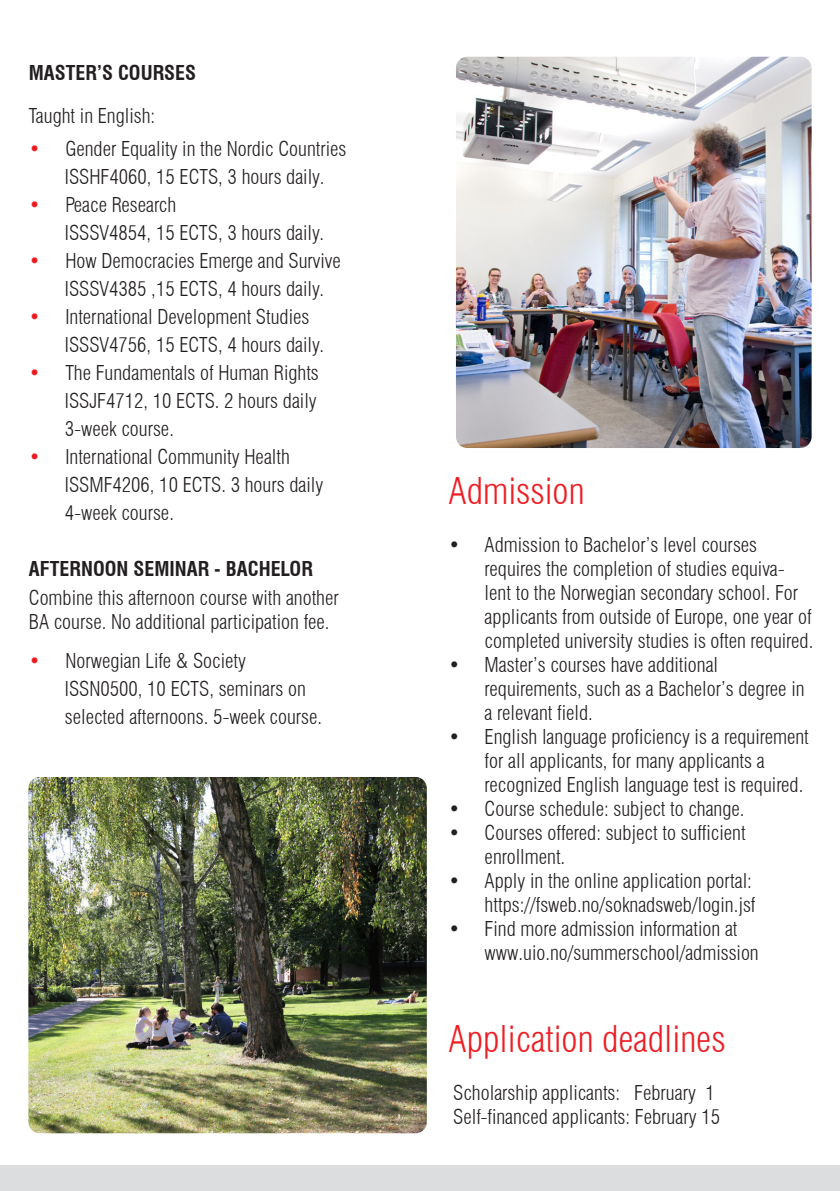
<style>
.page{position:relative;width:840px;height:1191px;background:#fff}
.page>*{position:absolute;margin:0;border:0;box-sizing:border-box;transform-origin:0 0}
.t1{font:300 condensed 36px "Swiss 721 BT";color:#ee1d23}
.t2{font:300 condensed 20px/24px "Swiss 721 BT";color:#231f20}
.t3{font:700 condensed 20px "Swiss 721 BT";color:#231f20}
.s1{color:#ee1d23}
</style>
<div class="page">
<img style="left:455px;top:57px;width:356px;height:391px">
<div style="left:0;top:1165px;width:839px;height:26px;background:#dcdddf"></div>
<img style="left:28px;top:777px;width:398px;height:356px">
<p class="t3" style="left:29px;top:61px;width:169px">MASTER’S COURSES</p>
<p class="t2" style="left:29px;top:104px;width:128px">Taught in English:</p>
<p class="t2" style="left:65px;top:135px;width:283px;line-height:28px;text-indent:-36px"><span class="s1">•</span> Gender Equality in the Nordic Countries<br>ISSHF4060, 15 ECTS, 3 hours daily.</p>
<p class="t2" style="left:65px;top:191px;width:260px;line-height:28px;text-indent:-36px"><span class="s1">•</span> Peace Research<br>ISSSV4854, 15 ECTS, 3 hours daily.</p>
<p class="t2" style="left:65px;top:247px;width:277px;line-height:28px;text-indent:-36px"><span class="s1">•</span> How Democracies Emerge and Survive<br>ISSSV4385 ,15 ECTS, 4 hours daily.</p>
<p class="t2" style="left:65px;top:303px;width:260px;line-height:28px;text-indent:-36px"><span class="s1">•</span> International Development Studies<br>ISSSV4756, 15 ECTS, 4 hours daily.</p>
<p class="t2" style="left:65px;top:359px;width:255px;line-height:28px;text-align:justify;text-indent:-36px"><span class="s1">•</span> The Fundamentals of Human Rights ISSJF4712, 10 ECTS. 2 hours daily 3-week course.</p>
<p class="t2" style="left:65px;top:443px;width:260px;line-height:28px;text-indent:-36px"><span class="s1">•</span> International Community Health<br>ISSMF4206, 10 ECTS. 3 hours daily<br>4-week course.</p>
<p class="t3" style="left:29px;top:557px;width:285px">AFTERNOON SEMINAR - BACHELOR</p>
<p class="t2" style="left:29px;top:586px;width:311px">Combine this afternoon course with another<br>BA course. No additional participation fee.</p>
<p class="t2" style="left:65px;top:646px;width:259px;line-height:28px;text-indent:-36px"><span class="s1">•</span> Norwegian Life &amp; Society<br>ISSN0500, 10 ECTS, seminars on selected afternoons. 5-week course.</p>
<p class="t1" style="left:448px;top:469px;width:137px">Admission</p>
<p class="t2" style="left:484px;top:532px;width:330px;text-indent:-36px">• Admission to Bachelor’s level courses requires the completion of studies equiva&shy;lent to the Norwegian secondary school. For applicants from outside of Europe, one year of completed university studies is often required.</p>
<p class="t2" style="left:484px;top:652px;width:321px;text-indent:-36px">• Master’s courses have additional requirements, such as a Bachelor’s degree in a relevant field.</p>
<p class="t2" style="left:484px;top:724px;width:325px;text-indent:-36px">• English language proficiency is a requirement for all applicants, for many applicants a recognized English language test is required.</p>
<p class="t2" style="left:448px;top:796px;width:297px">• Course schedule: subject to change.</p>
<p class="t2" style="left:484px;top:820px;width:262px;text-indent:-36px">• Courses offered: subject to sufficient enrollment.</p>
<p class="t2" style="left:448px;top:868px;width:308px;text-align:right">• Apply in the online application portal: https://fsweb.no/soknadsweb/login.jsf</p>
<p class="t2" style="left:484px;top:916px;width:275px;text-indent:-36px">• Find more admission information at www.uio.no/summerschool/admission</p>
<p class="t1" style="left:448px;top:1017px;width:278px">Application deadlines</p>
<p class="t2" style="left:453px;top:1080px;width:263px">Scholarship applicants: February 1</p>
<p class="t2" style="left:453px;top:1104px;width:268px">Self-financed applicants: February 15</p>
</div>
